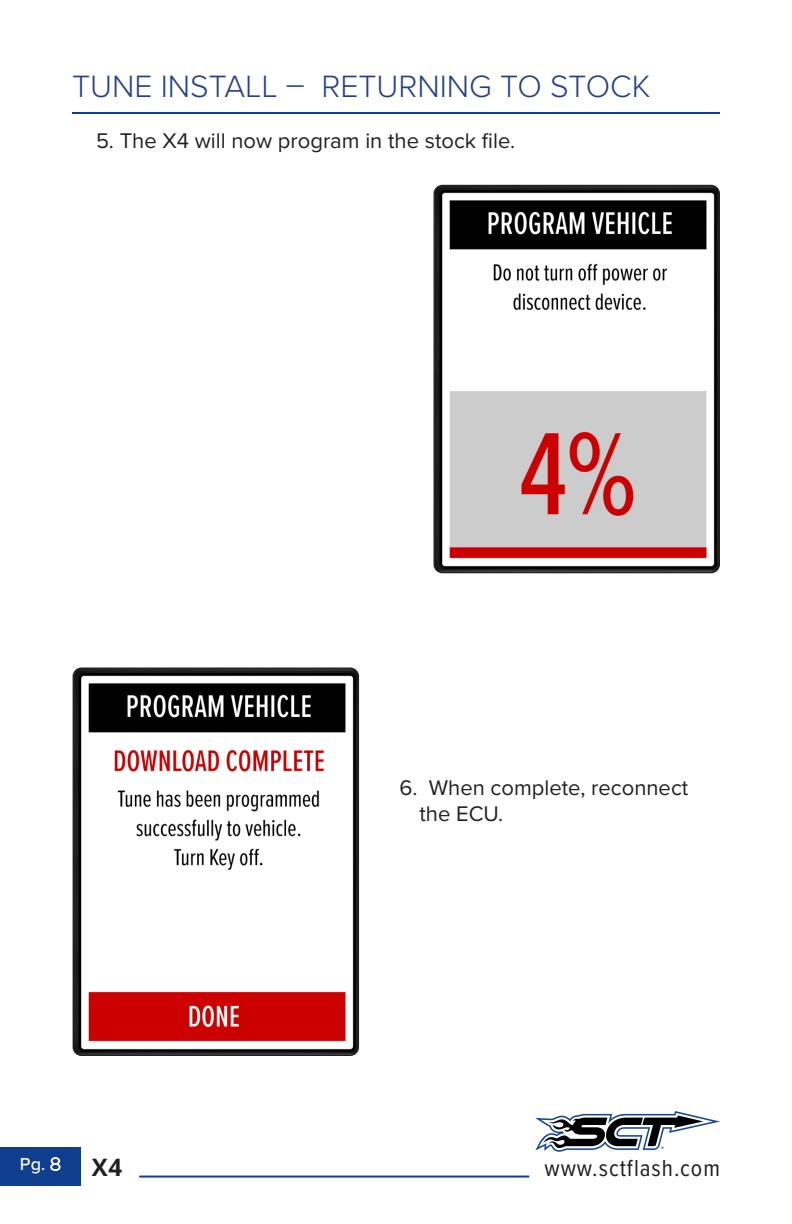
<style>
.page{position:relative;width:792px;height:1224px;background:#fff}
.page>*{position:absolute;margin:0;border:0;box-sizing:border-box;transform-origin:0 0}
.t1{font:300 32px "Proxima Nova";color:#253f8e}
.t2{font:24px "Proxima Nova Cond";letter-spacing:.04em;color:#231f20}
.t3{font:700 24px "Open Sans";color:#231f20}
.t4{font:22px/26.4px "Proxima Nova";color:#231f20}
.t5{font:500 18px "Proxima Nova";color:#fff}
.s1{font-family:"Gotham";font-weight:300}
</style>
<div class="page">
<hr style="left:139px;top:1176px;width:390px;height:2px;background:#0f3f8e">
<hr style="left:72px;top:112px;width:648px;height:2px;background:#0f3f8e">
<svg style="left:535px;top:1111px;width:185px;height:41px"></svg>
<div style="left:0;top:1147px;width:80px;height:39px;background:#0f3f8e"></div>
<img style="left:434px;top:185px;width:284px;height:388px">
<div style="left:434px;top:185px;width:286px;height:388px;border:1px solid #231f20;border-radius:8px"></div>
<img style="left:73px;top:668px;width:284px;height:386px">
<div style="left:73px;top:668px;width:286px;height:388px;border:1px solid #231f20;border-radius:8px"></div>
<p class="t1" style="left:72px;top:63px;width:580px">TUNE INSTALL – RETURNING TO STOCK</p>
<p class="t4" style="left:96px;top:126px;width:421px">5. The X4 will now program in the stock file.</p>
<p class="t4" style="left:419px;top:773px;width:270px;text-indent:-20px">6. When complete, reconnect the ECU.</p>
<p class="t5" style="left:20px;top:1151px;width:43px">Pg. <span class="s1">8</span></p>
<p class="t2" style="left:544px;top:1150px;width:177px">www.sctflash.com</p>
<p class="t3" style="left:92px;top:1151px;width:32px">X4</p>
</div>
